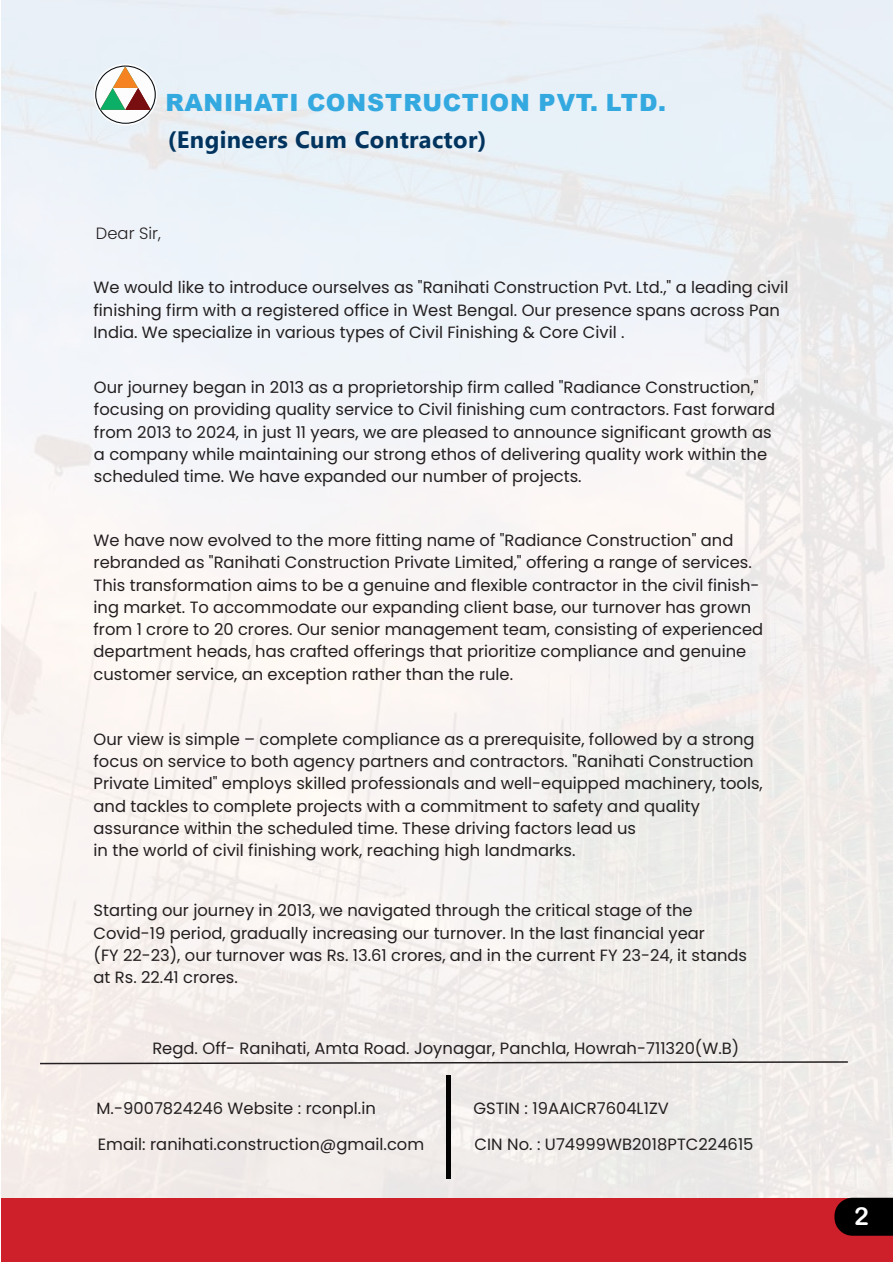
<style>
.page{position:relative;width:893px;height:1263px;background:#fff}
.page>*{position:absolute;margin:0;border:0;box-sizing:border-box;transform-origin:0 0}
.t1{font:24.9px "Arial Rounded MT Bold";color:#fff}
.t2{font:900 23.7px "Arial";letter-spacing:.035em;color:#34a9e0}
.t3{font:700 23.7px "Nirmala UI";letter-spacing:.015em;color:#00345f}
.t4{font:16.35px/22.2px "Poppins";color:#231f20}
.t5{font:300 16.35px "Poppins";color:#231f20}
</style>
<div class="page">
<img style="left:2px;top:0;width:891px;height:1198px">
<div style="left:2px;top:1198px;width:891px;height:64px;background:#ce202a"></div>
<svg style="left:94px;top:64px;width:63px;height:62px"></svg>
<svg style="left:95px;top:66px;width:61px;height:58px"></svg>
<svg style="left:39px;top:1060px;width:810px;height:5px;background:#b2aead"></svg>
<hr style="left:446px;top:1075px;width:4px;height:103px;background:#020202">
<svg style="left:834px;top:1198px;width:59px;height:38px;background:#0f0203"></svg>
<h2 class="t2" style="left:166px;top:85px;width:502px">RANIHATI CONSTRUCTION PVT. LTD.</h2>
<h2 class="t3" style="left:168px;top:120px;width:320px">(Engineers Cum Contractor)</h2>
<p class="t5" style="left:96px;top:223px;width:66px">Dear Sir,</p>
<p class="t4" style="left:94px;top:277px;width:696px">We would like to introduce ourselves as "Ranihati Construction Pvt. Ltd.," a leading civil finishing firm with a registered office in West Bengal. Our presence spans across Pan<br>India. We specialize in various types of Civil Finishing &amp; Core Civil .</p>
<p class="t4" style="left:94px;top:376px;width:683px">Our journey began in 2013 as a proprietorship firm called "Radiance Construction," focusing on providing quality service to Civil finishing cum contractors. Fast forward from 2013 to 2024, in just 11 years, we are pleased to announce significant growth as a company while maintaining our strong ethos of delivering quality work within the scheduled time. We have expanded our number of projects.</p>
<p class="t4" style="left:94px;top:529px;width:671px">We have now evolved to the more fitting name of "Radiance Construction" and rebranded as "Ranihati Construction Private Limited," offering a range of services.<br>This transformation aims to be a genuine and flexible contractor in the civil finish&shy;ing market. To accommodate our expanding client base, our turnover has grown from 1 crore to 20 crores. Our senior management team, consisting of experienced department heads, has crafted offerings that prioritize compliance and genuine customer service, an exception rather than the rule.</p>
<p class="t4" style="left:94px;top:728px;width:671px">Our view is simple – complete compliance as a prerequisite, followed by a strong focus on service to both agency partners and contractors. "Ranihati Construction Private Limited" employs skilled professionals and well-equipped machinery, tools, and tackles to complete projects with a commitment to safety and quality assurance within the scheduled time. These driving factors lead us<br>in the world of civil finishing work, reaching high landmarks.</p>
<p class="t4" style="left:94px;top:900px;width:655px">Starting our journey in 2013, we navigated through the critical stage of the Covid-19 period, gradually increasing our turnover. In the last financial year<br>(FY 22-23), our turnover was Rs. 13.61 crores, and in the current FY 23-24, it stands at Rs. 22.41 crores.</p>
<p class="t4" style="left:152px;top:1038px;width:588px">Regd. Off- Ranihati, Amta Road. Joynagar, Panchla, Howrah-711320(W.B)</p>
<p class="t4" style="left:97px;top:1090px;width:329px;line-height:36px">M.-9007824246 Website : rconpl.in<br>Email: ranihati.construction@gmail.com</p>
<p class="t4" style="left:473px;top:1090px;width:282px;line-height:36px">GSTIN : 19AAICR7604L1ZV<br>CIN No. : U74999WB2018PTC224615</p>
<h1 class="t1" style="left:854px;top:1201px;width:16px">2</h1>
</div>
